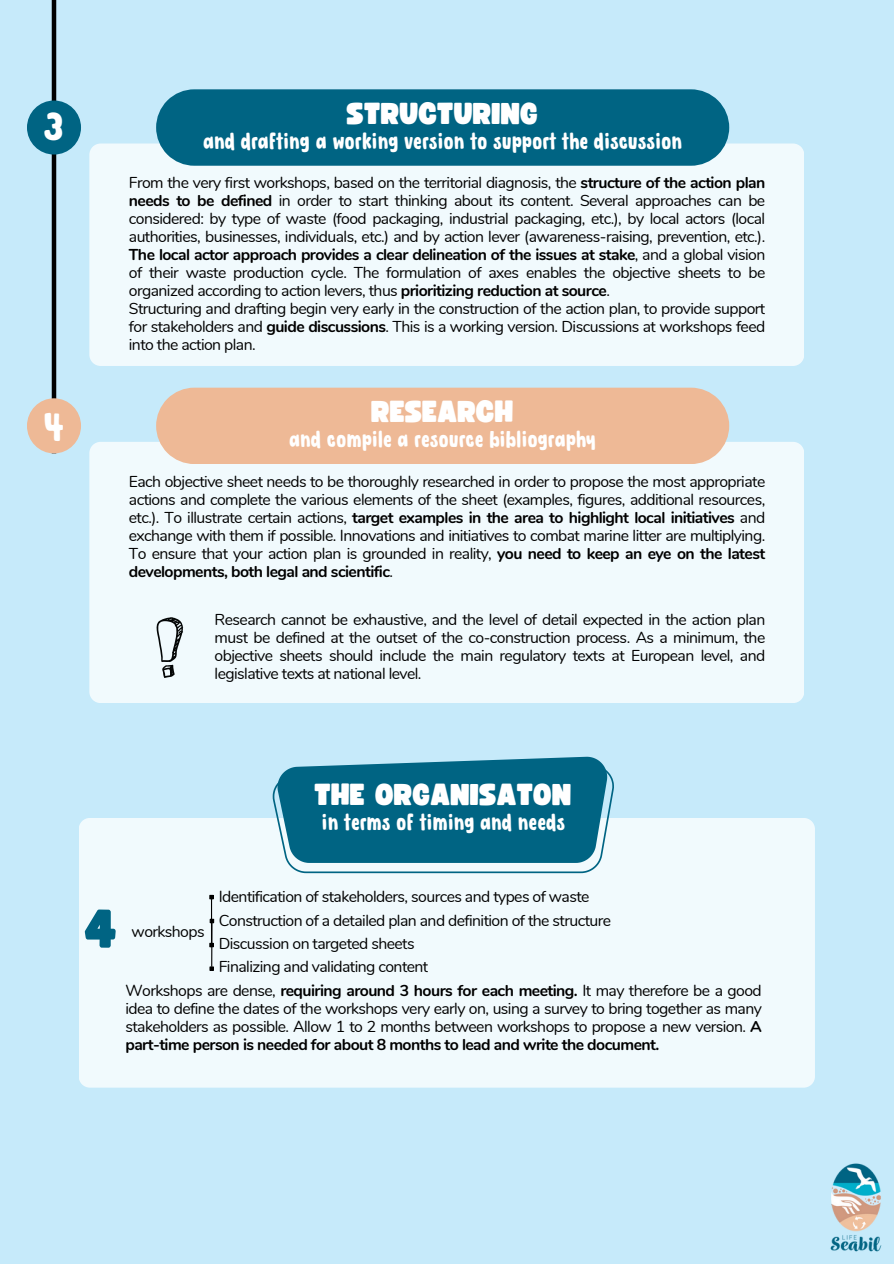
<style>
.page{position:relative;width:894px;height:1264px;background:#fff}
.page>*{position:absolute;margin:0;border:0;box-sizing:border-box;transform-origin:0 0}
.t1{font:52.5px "Funtastic";color:#006483}
.t2{font:700 39px "DONGTAO";color:#fff}
.t3{font:39px "DONGTAO";color:#fff}
.t4{font:30px "Funtastic";color:#fff}
.t5{font:22.5px "DONGTAO";color:#fff}
.t6{font:15.75px/18px "Nunito";letter-spacing:-.035em;color:#000;text-align:justify}
.s1{font-weight:700}
</style>
<div class="page">
<div style="left:0;top:0;width:893px;height:1263px;background:#c6eafa"></div>
<hr style="left:52px;top:0;width:4px;height:453px;background:#000">
<div style="left:27px;top:100px;width:54px;height:54px;background:#006483;border-radius:50%"></div>
<div style="left:27px;top:398px;width:54px;height:55px;background:#eeb996;border-radius:50%"></div>
<div style="left:89px;top:442px;width:714px;height:261px;background:#f1fafd"></div>
<div style="left:156px;top:387px;width:573px;height:77px;background:#eeb996"></div>
<svg style="left:156px;top:617px;width:27px;height:61px;background:#b5bcbf"></svg>
<div style="left:89px;top:143px;width:714px;height:223px;background:#f1fafd"></div>
<div style="left:156px;top:89px;width:573px;height:77px;background:#006483"></div>
<div style="left:79px;top:818px;width:735px;height:269px;background:#f1fafd"></div>
<svg style="left:272px;top:756px;width:342px;height:117px;background:#297e99"></svg>
<hr style="left:211px;top:899px;width:1px;height:44px;background:#000">
<svg style="left:209px;top:894px;width:5px;height:5px"></svg>
<svg style="left:209px;top:942px;width:5px;height:5px"></svg>
<hr style="left:211px;top:923px;width:1px;height:43px;background:#000">
<svg style="left:209px;top:918px;width:5px;height:5px"></svg>
<svg style="left:209px;top:966px;width:5px;height:4px"></svg>
<img style="left:830px;top:1163px;width:52px;height:89px">
<p class="t2" style="left:44px;top:111px;width:22px">3</p>
<p class="t3" style="left:44px;top:410px;width:22px">4</p>
<h1 class="t4" style="left:347px;top:100px;width:193px">STRUCTURING</h1>
<h2 class="t5" style="left:203px;top:132px;width:480px">and drafting a working version to support the discussion</h2>
<p class="t6" style="left:129px;top:173px;width:637px">From the very first workshops, based on the territorial diagnosis, the <span class="s1">structure of the action plan needs to be defined</span> in order to start thinking about its content. Several approaches can be considered: by type of waste (food packaging, industrial packaging, etc.), by local actors (local authorities, businesses, individuals, etc.) and by action lever (awareness-raising, prevention, etc.).<br><span class="s1">The local actor approach provides a clear delineation of the issues at stake</span>, and a global vision of their waste production cycle. The formulation of axes enables the objective sheets to be organized according to action levers, thus <span class="s1">prioritizing reduction at source</span>.</p>
<p class="t6" style="left:129px;top:299px;width:637px">Structuring and drafting begin very early in the construction of the action plan, to provide support for stakeholders and <span class="s1">guide discussions</span>. This is a working version. Discussions at workshops feed into the action plan.</p>
<h1 class="t4" style="left:371px;top:398px;width:144px">RESEARCH</h1>
<h2 class="t5" style="left:289px;top:430px;width:308px">and compile a resource bibliography</h2>
<p class="t6" style="left:129px;top:473px;width:637px">Each objective sheet needs to be thoroughly researched in order to propose the most appropriate actions and complete the various elements of the sheet (examples, figures, additional resources, etc.). To illustrate certain actions, <span class="s1">target examples in the area to highlight local initiatives</span> and exchange with them if possible. Innovations and initiatives to combat marine litter are multiplying.<br>To ensure that your action plan is grounded in reality, <span class="s1">you need to keep an eye on the latest developments, both legal and scientific</span>.</p>
<p class="t6" style="left:214px;top:611px;width:552px">Research cannot be exhaustive, and the level of detail expected in the action plan must be defined at the outset of the co-construction process. As a minimum, the objective sheets should include the main regulatory texts at European level, and legislative texts at national level.</p>
<p class="t4" style="left:315px;top:780px;width:258px">THE ORGANISATON</p>
<p class="t5" style="left:321px;top:813px;width:245px">in terms of timing and needs</p>
<h1 class="t1" style="left:85px;top:905px;width:34px">4</h1>
<p class="t6" style="left:219px;top:887px;width:372px">Identification of stakeholders, sources and types of waste</p>
<p class="t6" style="left:219px;top:911px;width:394px">Construction of a detailed plan and definition of the structure</p>
<p class="t6" style="left:219px;top:934px;width:197px">Discussion on targeted sheets</p>
<p class="t6" style="left:219px;top:958px;width:211px">Finalizing and validating content</p>
<p class="t6" style="left:125px;top:981px;width:637px">Workshops are dense, <span class="s1">requiring around 3 hours for each meeting.</span> It may therefore be a good idea to define the dates of the workshops very early on, using a survey to bring together as many stakeholders as possible. Allow 1 to 2 months between workshops to propose a new version. <span class="s1">A part-time person is needed for about 8 months to lead and write the document.</span></p>
<h2 class="t6" style="left:132px;top:922px;width:75px">workshops</h2>
</div>
